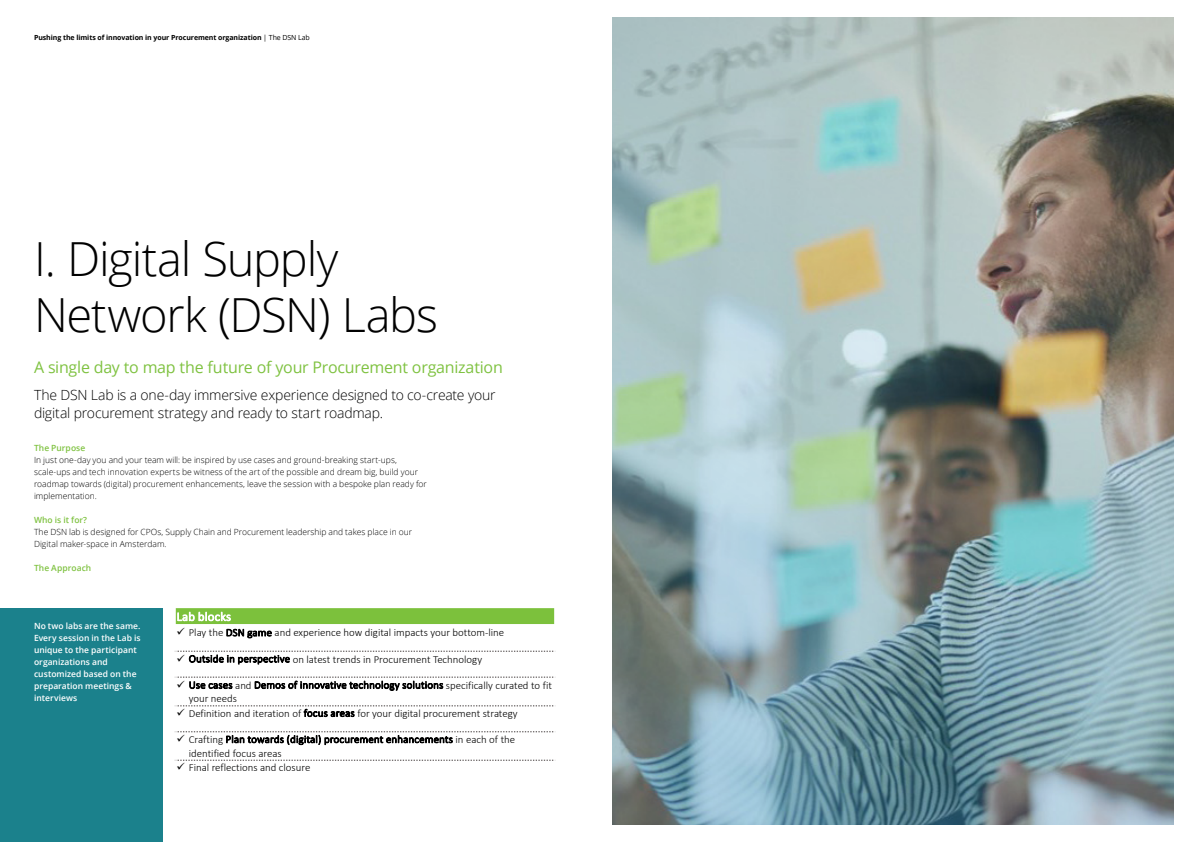
<style>
.page{position:relative;width:1191px;height:842px;background:#fff}
.page>*{position:absolute;margin:0;border:0;box-sizing:border-box;transform-origin:0 0}
.Story_heading_light__68_78pt{font:300 47px/56px "Open Sans";letter-spacing:-.025em;color:#010101}
.Subhead_D__8_5_12pt{font:16px "Open Sans";letter-spacing:-.015em;color:#7fc241}
.Introduction__14_18pt{font:300 14px/18px "Open Sans";letter-spacing:-.015em;color:#010101}
.t1{font:300 12.4px "Calibri";letter-spacing:.02em;color:#fff}
.t2{font:300 10.8px "Calibri";color:#000}
.t3{font:300 10.6px "Calibri";letter-spacing:.02em;color:#000}
.Body_copy__8_5_12pt{font:300 8.5px/12px "Open Sans";letter-spacing:.005em;color:#010101}
.Introduction_small__8_5_12pt{font:600 8.5px/12px "Open Sans";letter-spacing:.005em;color:#fff}
.Body_copy__8_5_12pt-2{font:600 8.5px "Open Sans";letter-spacing:.005em;color:#7fc241}
.Brochure_title___Right_pg__folio_7_9_5pt{font:700 7px "Open Sans";letter-spacing:-.01em;color:#010101}
.s1{font-weight:400}
.s2{font-size:10.6px}
.s3{font-size:10.8px}
</style>
<div class="page">
<div style="left:175px;top:608px;width:379px;height:17px;background:#7cc13c"></div>
<hr style="left:175px;top:624px;width:380px;height:3px;background:#fff">
<svg style="left:176px;top:651px;width:378px;height:1px"></svg>
<svg style="left:176px;top:676px;width:378px;height:2px"></svg>
<svg style="left:176px;top:705px;width:378px;height:1px"></svg>
<svg style="left:176px;top:731px;width:378px;height:1px"></svg>
<svg style="left:176px;top:760px;width:378px;height:1px"></svg>
<hr style="left:175px;top:607px;width:1px;height:169px;background:#fff">
<div style="left:0;top:608px;width:162px;height:234px;background:#1b818c"></div>
<img style="left:612px;top:17px;width:562px;height:808px">
<p class="Brochure_title___Right_pg__folio_7_9_5pt" style="left:34px;top:32px;width:277px">Pushing the limits of innovation in your Procurement organization <span class="s1">| The DSN Lab</span></p>
<p class="Story_heading_light__68_78pt" style="left:34px;top:230px;width:405px">I. Digital Supply<br>Network (DSN) Labs</p>
<p class="Subhead_D__8_5_12pt" style="left:34px;top:356px;width:470px">A single day to map the future of your Procurement organization</p>
<p class="Introduction__14_18pt" style="left:34px;top:386px;width:463px">The DSN Lab is a one-day immersive experience designed to co-create your digital procurement strategy and ready to start roadmap.</p>
<p class="Body_copy__8_5_12pt-2" style="left:34px;top:442px;width:53px">The Purpose</p>
<p class="Body_copy__8_5_12pt" style="left:34px;top:454px;width:394px">In just one-day you and your team will: be inspired by use cases and ground-breaking start-ups, scale-ups and tech innovation experts be witness of the art of the possible and dream big, build your roadmap towards (digital) procurement enhancements, leave the session with a bespoke plan ready for implementation.</p>
<p class="Body_copy__8_5_12pt-2" style="left:34px;top:514px;width:55px">Who is it for?</p>
<p class="Body_copy__8_5_12pt" style="left:34px;top:526px;width:379px">The DSN lab is designed for CPOs, Supply Chain and Procurement leadership and takes place in our<br>Digital maker-space in Amsterdam.</p>
<p class="Body_copy__8_5_12pt-2" style="left:34px;top:562px;width:59px">The Approach</p>
<p class="t1" style="left:177px;top:609px;width:56px">Lab blocks</p>
<p class="t2" style="left:177px;top:626px;width:329px">✓ Play the <span class="s2">DSN game</span> and experience how digital impacts your bottom-line</p>
<p class="t2" style="left:177px;top:652px;width:307px">✓ <span class="s2">Outside in perspective</span> on latest trends in Procurement Technology</p>
<p class="t3" style="left:177px;top:678px;width:377px">✓ Use cases <span class="s3">and</span> Demos of innovative technology solutions <span class="s3">specifically curated to fit</span></p>
<p class="t2" style="left:189px;top:692px;width:50px">your needs</p>
<p class="t2" style="left:177px;top:706px;width:342px">✓ Definition and iteration of <span class="s2">focus areas</span> for your digital procurement strategy</p>
<p class="t3" style="left:177px;top:733px;width:340px">✓ <span class="s3">Crafting</span> Plan towards (digital) procurement enhancements <span class="s3">in each of the</span></p>
<p class="t2" style="left:189px;top:746px;width:94px">identified focus areas</p>
<p class="t2" style="left:177px;top:761px;width:135px">✓ Final reflections and closure</p>
<p class="Introduction_small__8_5_12pt" style="left:34px;top:619px;width:108px">No two labs are the same.</p>
<p class="Introduction_small__8_5_12pt" style="left:34px;top:631px;width:108px">Every session in the Lab is unique to the participant organizations and customized based on the preparation meetings &amp; interviews</p>
</div>
